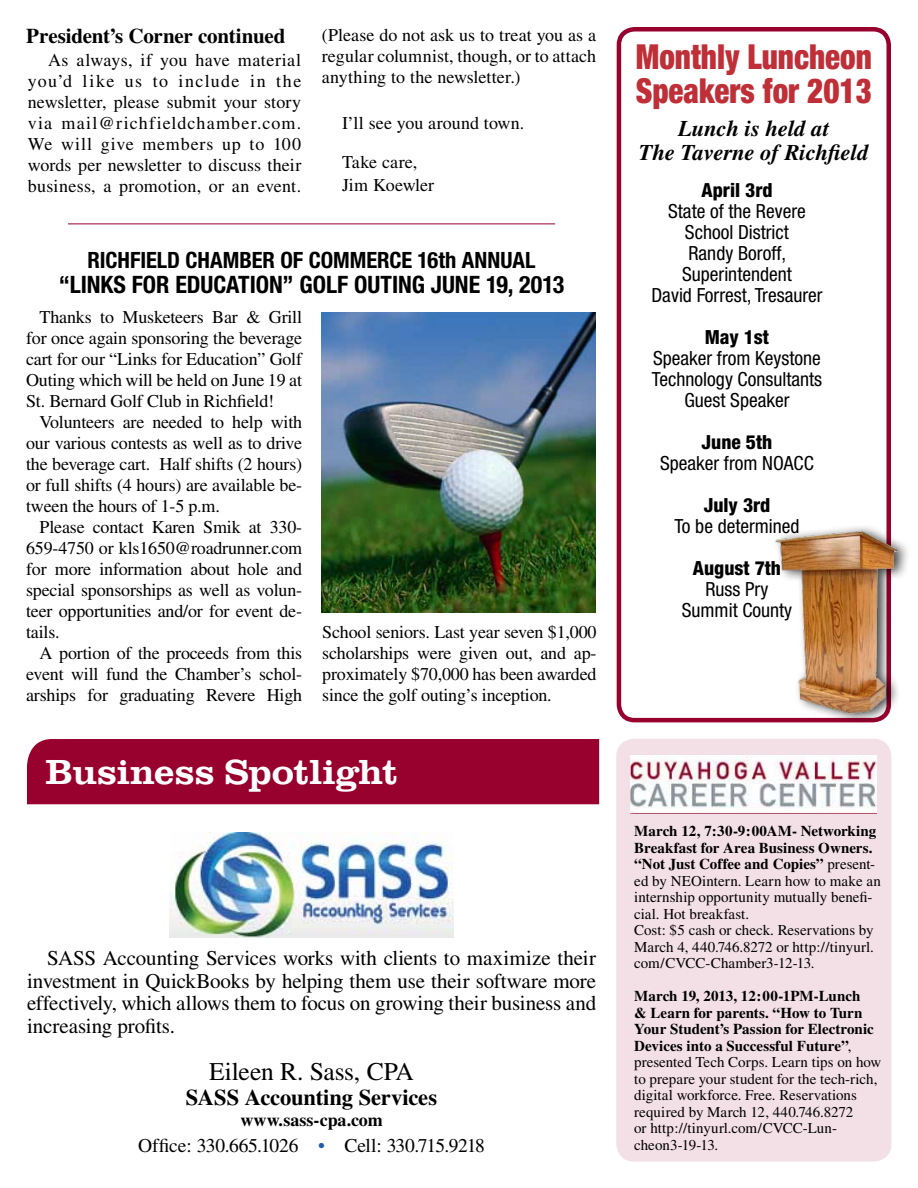
<style>
.page{position:relative;width:918px;height:1188px;background:#fff}
.page>*{position:absolute;margin:0;border:0;box-sizing:border-box;transform-origin:0 0}
.t1{font:500 expanded 36px "URW Clarendon T";letter-spacing:-.01em;color:#fff}
.t2{font:900 condensed 34.5px/34.5px "Helvetica Neue";color:#bf2f38;scale:.9 1}
.t3{font:25.5px "Times";letter-spacing:-.005em;color:#000}
.t4{font:700 condensed 24px "Helvetica Neue";color:#000}
.t5{font:700 condensed 22.5px "Helvetica Neue";color:#000}
.t6{font:italic 700 22.5px/24px "Times";letter-spacing:-.005em;color:#000;text-align:center}
.t7{font:700 22.5px "Times";letter-spacing:-.005em;color:#000}
.t8{font:21px/22.5px "Times";letter-spacing:-.005em;color:#000;text-align:justify}
.t9{font:700 21px "Times";letter-spacing:-.01em;color:#000}
.t10{font:condensed 19.5px/21px "Helvetica Neue";color:#000;text-align:center}
.t11{font:800 condensed 19.5px "Helvetica Neue";color:#000}
.t12{font:19.5px "Times";letter-spacing:-.01em;color:#000}
.t13{font:18px/21px "Times";letter-spacing:-.01em;color:#000;text-align:justify}
.t14{font:700 18px "Times";color:#000}
.t15{font:15px/16.5px "Times";color:#000}
.s1{color:#215ea7}
.s2{font-weight:700}
</style>
<div class="page">
<div style="left:617px;top:27px;width:274px;height:695px;border:4px solid #98002e;border-radius:16px"></div>
<div style="left:771px;top:523px;width:141px;height:202px;background:#000;opacity:.75"></div>
<img style="left:775px;top:531px;width:124px;height:183px">
<img style="left:322px;top:313px;width:273px;height:299px">
<hr style="left:68px;top:224px;width:487px;height:1px;background:#98002e">
<div style="left:616px;top:739px;width:275px;height:423px;background:#f3e0e6;border-radius:18px"></div>
<img style="left:630px;top:756px;width:246px;height:57px">
<div style="left:27px;top:739px;width:572px;height:65px;background:#98002e"></div>
<img style="left:170px;top:832px;width:283px;height:105px">
<p class="t9" style="left:26px;top:24px;width:261px">President’s Corner continued</p>
<p class="t13" style="left:322px;top:24px;width:276px">(Please do not ask us to treat you as a regular columnist, though, or to attach anything to the newsletter.)</p>
<p class="t13" style="left:342px;top:104px;width:184px;line-height:38.8px">I’ll see you around town.<br>Take care,</p>
<p class="t13" style="left:342px;top:175px;width:94px">Jim Koewler</p>
<p class="t13" style="left:28px;top:49px;width:275px;text-indent:20px">As always, if you have material you’d like us to include in the newsletter, please submit your story via mail@richfieldchamber.com.<br>We will give members up to 100 words per newsletter to discuss their business, a promotion, or an event.</p>
<h2 class="t2" style="left:636px;top:39px;width:264px">Monthly Luncheon<br>Speakers for 2013</h2>
<p class="t6" style="left:639px;top:116px;width:231px">Lunch is held at<br>The Taverne of Richfield</p>
<p class="t11" style="left:701px;top:178px;width:72px">April 3rd</p>
<p class="t10" style="left:651px;top:200px;width:173px">State of the Revere<br>School District<br>Randy Boroff,<br>Superintendent<br>David Forrest, Tresaurer</p>
<p class="t11" style="left:705px;top:325px;width:66px">May 1st</p>
<p class="t10" style="left:652px;top:347px;width:172px">Speaker from Keystone<br>Technology Consultants<br>Guest Speaker</p>
<p class="t11" style="left:702px;top:430px;width:72px">June 5th</p>
<p class="t10" style="left:660px;top:452px;width:155px">Speaker from NOACC</p>
<p class="t11" style="left:704px;top:493px;width:68px">July 3rd</p>
<p class="t10" style="left:674px;top:515px;width:127px">To be determined</p>
<p class="t11" style="left:693px;top:556px;width:90px">August 7th</p>
<p class="t10" style="left:682px;top:578px;width:112px">Russ Pry<br>Summit County</p>
<p class="t5" style="left:88px;top:246px;width:450px">RICHFIELD CHAMBER OF COMMERCE 16th ANNUAL</p>
<h3 class="t4" style="left:59px;top:270px;width:507px">“LINKS FOR EDUCATION” GOLF OUTING JUNE 19, 2013</h3>
<p class="t13" style="left:26px;top:306px;width:278px;text-indent:14px">Thanks to Musketeers Bar &amp; Grill for once again sponsoring the beverage cart for our “Links for Education” Golf Outing which will be held on June 19 at St. Bernard Golf Club in Richfield!</p>
<p class="t13" style="left:26px;top:411px;width:278px;text-indent:14px">Volunteers are needed to help with our various contests as well as to drive the beverage cart. Half shifts (2 hours) or full shifts (4 hours) are available be&shy;tween the hours of 1-5 p.m.</p>
<p class="t13" style="left:26px;top:516px;width:278px;text-indent:14px">Please contact Karen Smik at 330- 659-4750 or kls1650@roadrunner.com for more information about hole and special sponsorships as well as volun&shy;teer opportunities and/or for event de&shy;tails.</p>
<p class="t13" style="left:26px;top:642px;width:278px;text-indent:14px">A portion of the proceeds from this event will fund the Chamber’s schol&shy;arships for graduating Revere High</p>
<p class="t13" style="left:322px;top:622px;width:276px">School seniors. Last year seven $1,000 scholarships were given out, and ap&shy;proximately $70,000 has been awarded since the golf outing’s inception.</p>
<h1 class="t1" style="left:46px;top:750px;width:354px">Business Spotlight</h1>
<p class="t8" style="left:27px;top:947px;width:571px;text-indent:20px">SASS Accounting Services works with clients to maximize their investment in QuickBooks by helping them use their software more effectively, which allows them to focus on growing their business and increasing profits.</p>
<h3 class="t3" style="left:209px;top:1057px;width:206px">Eileen R. Sass, CPA</h3>
<p class="t7" style="left:186px;top:1084px;width:253px">SASS Accounting Services</p>
<p class="t14" style="left:240px;top:1109px;width:144px">www.sass-cpa.com</p>
<p class="t12" style="left:138px;top:1134px;width:348px">Office: 330.665.1026 <span class="s1">•</span> Cell: 330.715.9218</p>
<p class="t15" style="left:634px;top:823px;width:248px"><span class="s2">March 12, 7:30-9:00AM- Networking Breakfast for Area Business Owners. “Not Just Coffee and Copies”</span> present&shy;ed by NEOintern. Learn how to make an internship opportunity mutually benefi&shy;cial. Hot breakfast.<br>Cost: $5 cash or check. Reservations by March 4, 440.746.8272 or http://tinyurl. com/CVCC-Chamber3-12-13.</p>
<p class="t15" style="left:634px;top:988px;width:249px"><span class="s2">March 19, 2013, 12:00-1PM-Lunch<br>&amp; Learn for parents. “How to Turn Your Student’s Passion for Electronic Devices into a Successful Future”</span>, presented Tech Corps. Learn tips on how to prepare your student for the tech-rich, digital workforce. Free. Reservations required by March 12, 440.746.8272<br>or http://tinyurl.com/CVCC-Lun&shy;cheon3-19-13.</p>
</div>
